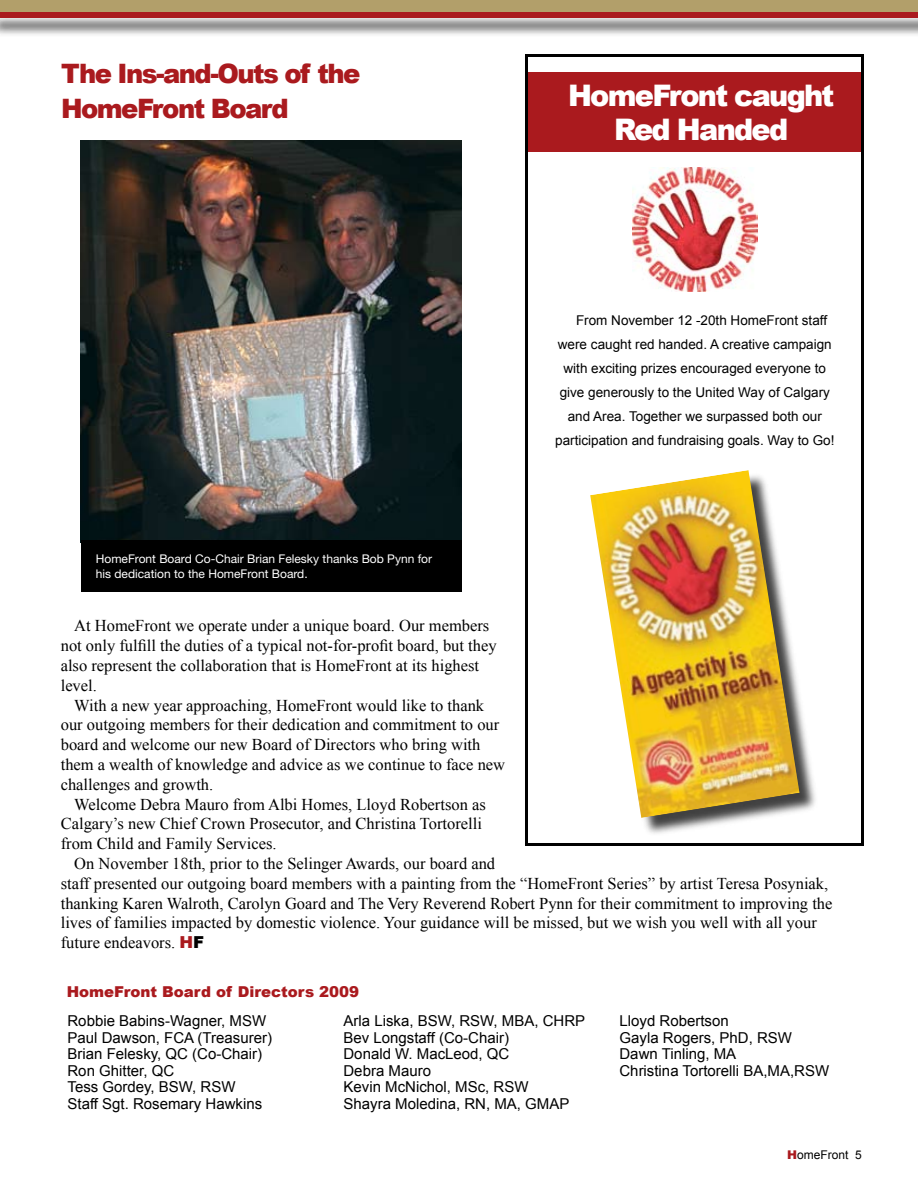
<style>
.page{position:relative;width:918px;height:1188px;background:#fff}
.page>*{position:absolute;margin:0;border:0;box-sizing:border-box;transform-origin:0 0}
.t1{font:900 29.7px/34.5px "Arial";letter-spacing:-.06em;color:#fff;text-align:center}
.t2{font:900 26.7px/34.5px "Arial";letter-spacing:-.06em;color:#aa1a1e}
.t3{font:16.5px/19.8px "Times New Roman";color:#000}
.t4{font:15px/16.5px "Arial";color:#000}
.t5{font:900 15px "Arial";color:#aa1a1e}
.t6{font:13.5px "Arial";color:#000}
.t7{font:12px/14.4px "Helvetica Neue LT Std";color:#fff}
.t8{font:12px "Arial";color:#000}
.s1{font-family:"Arial";font-weight:900;color:#aa1a1e}
.s2{font-family:"Arial";font-weight:900}
.s3{font-weight:900;color:#aa1a1e}
</style>
<div class="page">
<div style="left:0;top:0;width:918px;height:14px;background:#b29f6a"></div>
<div style="left:0;top:13px;width:918px;height:24px;background:#000;opacity:.75"></div>
<div style="left:0;top:12px;width:918px;height:6px;background:#aa1a1e"></div>
<img style="left:81px;top:141px;width:381px;height:400px">
<div style="left:81px;top:541px;width:381px;height:51px;background:#000"></div>
<div style="left:526px;top:72px;width:336px;height:80px;background:#aa1a1e"></div>
<div style="left:525px;top:54px;width:339px;height:792px;border:3px solid #000"></div>
<img style="left:632px;top:167px;width:126px;height:125px">
<div style="left:591px;top:471px;width:228px;height:366px;background:#000;opacity:.75"></div>
<img style="left:590px;top:470px;width:210px;height:348px">
<h2 class="t2" style="left:61px;top:55px;width:301px">The Ins-and-Outs of the<br>HomeFront Board</h2>
<p class="t7" style="left:96px;top:552px;width:338px">HomeFront Board Co-Chair Brian Felesky thanks Bob Pynn for his dedication to the HomeFront Board.</p>
<h1 class="t1" style="left:568px;top:77px;width:268px">HomeFront caught<br>Red Handed</h1>
<p class="t6" style="left:576px;top:311px;width:253px">From November 12 -20th HomeFront staff</p>
<p class="t6" style="left:558px;top:335px;width:275px">were caught red handed. A creative campaign</p>
<p class="t6" style="left:564px;top:359px;width:264px">with exciting prizes encouraged everyone to</p>
<p class="t6" style="left:560px;top:383px;width:272px">give generously to the United Way of Calgary</p>
<p class="t6" style="left:568px;top:407px;width:256px">and Area. Together we surpassed both our</p>
<p class="t6" style="left:555px;top:431px;width:281px">participation and fundraising goals. Way to Go!</p>
<p class="t3" style="left:61px;top:616px;width:437px;text-indent:14px">At HomeFront we operate under a unique board. Our members not only fulfill the duties of a typical not-for-profit board, but they also represent the collaboration that is HomeFront at its highest level.</p>
<p class="t3" style="left:61px;top:695px;width:446px;text-indent:14px">With a new year approaching, HomeFront would like to thank our outgoing members for their dedication and commitment to our board and welcome our new Board of Directors who bring with them a wealth of knowledge and advice as we continue to face new challenges and growth.</p>
<p class="t3" style="left:61px;top:794px;width:427px;text-indent:14px">Welcome Debra Mauro from Albi Homes, Lloyd Robertson as<br>Calgary’s new Chief Crown Prosecutor, and Christina Tortorelli from Child and Family Services.</p>
<p class="t3" style="left:61px;top:853px;width:773px;text-indent:14px">On November 18th, prior to the Selinger Awards, our board and<br>staff presented our outgoing board members with a painting from the “HomeFront Series” by artist Teresa Posyniak, thanking Karen Walroth, Carolyn Goard and The Very Reverend Robert Pynn for their commitment to improving the lives of families impacted by domestic violence. Your guidance will be missed, but we wish you well with all your future endeavors. <span class="s1">H</span><span class="s2">F</span></p>
<p class="t5" style="left:67px;top:981px;width:294px">HomeFront Board of Directors 2009</p>
<p class="t4" style="left:68px;top:1013px;width:206px">Robbie Babins-Wagner, MSW<br>Paul Dawson, FCA (Treasurer)<br>Brian Felesky, QC (Co-Chair)<br>Ron Ghitter, QC<br>Tess Gordey, BSW, RSW<br>Staff Sgt. Rosemary Hawkins</p>
<p class="t4" style="left:344px;top:1013px;width:243px">Arla Liska, BSW, RSW, MBA, CHRP<br>Bev Longstaff (Co-Chair)<br>Donald W. MacLeod, QC<br>Debra Mauro<br>Kevin McNichol, MSc, RSW<br>Shayra Moledina, RN, MA, GMAP</p>
<p class="t4" style="left:620px;top:1013px;width:211px">Lloyd Robertson<br>Gayla Rogers, PhD, RSW<br>Dawn Tinling, MA<br>Christina Tortorelli BA,MA,RSW</p>
<p class="t8" style="left:787px;top:1147px;width:63px"><span class="s3">H</span>omeFront</p>
</div>
